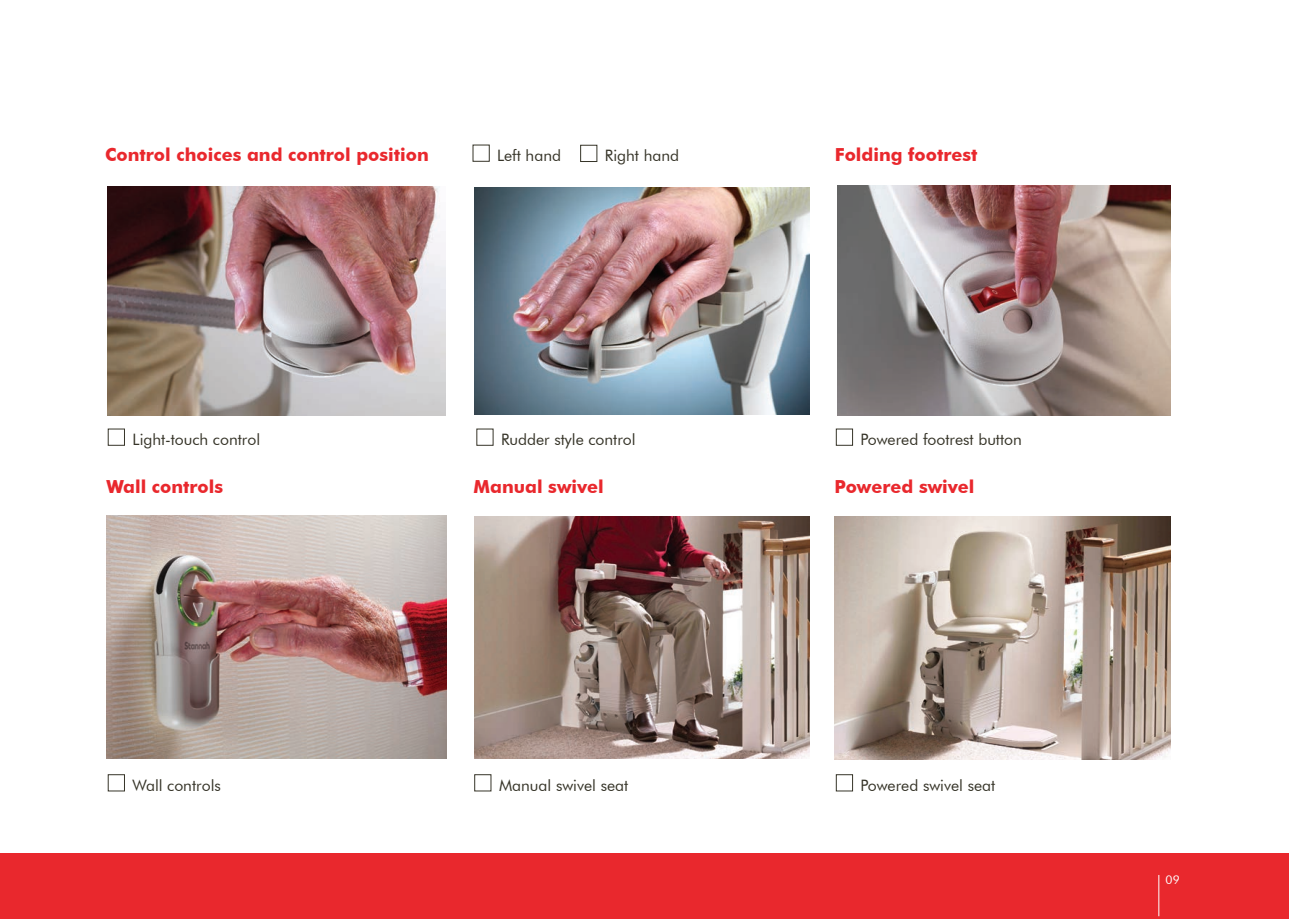
<style>
.page{position:relative;width:1289px;height:919px;background:#fff}
.page>*{position:absolute;margin:0;border:0;box-sizing:border-box;transform-origin:0 0}
.t1{font:700 18px "Futura BT";color:#e9282d}
.t2{font:15.75px "Futura BT";color:#363428}
.t3{font:12px "Futura BT";color:#fff}
</style>
<div class="page">
<img style="left:107px;top:187px;width:339px;height:228px">
<img style="left:106px;top:516px;width:340px;height:242px">
<img style="left:475px;top:516px;width:334px;height:242px">
<img style="left:834px;top:516px;width:336px;height:243px">
<img style="left:837px;top:185px;width:333px;height:230px">
<div style="left:0;top:853px;width:1288px;height:65px;background:#e9282d"></div>
<hr style="left:1158px;top:874px;width:1px;height:42px;background:#fff">
<img style="left:474px;top:187px;width:335px;height:228px">
<div style="left:580px;top:145px;width:17px;height:17px;background:#fff;border:1px solid #363428"></div>
<div style="left:836px;top:428px;width:17px;height:17px;background:#fff;border:1px solid #363428"></div>
<div style="left:108px;top:774px;width:17px;height:17px;background:#fff;border:1px solid #363428"></div>
<div style="left:474px;top:774px;width:17px;height:17px;background:#fff;border:1px solid #363428"></div>
<div style="left:836px;top:774px;width:17px;height:17px;background:#fff;border:1px solid #363428"></div>
<p class="t1" style="left:105px;top:144px;width:325px">Control choices and control position</p>
<p class="t2" style="left:497px;top:146px;width:65px">Left hand</p>
<p class="t2" style="left:605px;top:146px;width:76px">Right hand</p>
<p class="t1" style="left:834px;top:144px;width:144px">Folding footrest</p>
<p class="t2" style="left:132px;top:429px;width:129px">Light-touch control</p>
<p class="t2" style="left:501px;top:429px;width:136px">Rudder style control</p>
<p class="t2" style="left:860px;top:429px;width:163px">Powered footrest button</p>
<p class="t1" style="left:106px;top:476px;width:118px">Wall controls</p>
<p class="t1" style="left:473px;top:476px;width:132px">Manual swivel</p>
<p class="t1" style="left:834px;top:476px;width:141px">Powered swivel</p>
<p class="t2" style="left:132px;top:775px;width:90px">Wall controls</p>
<p class="t2" style="left:499px;top:775px;width:131px">Manual swivel seat</p>
<p class="t2" style="left:860px;top:775px;width:136px">Powered swivel seat</p>
<p class="t3" style="left:1165px;top:872px;width:16px">09</p>
</div>
